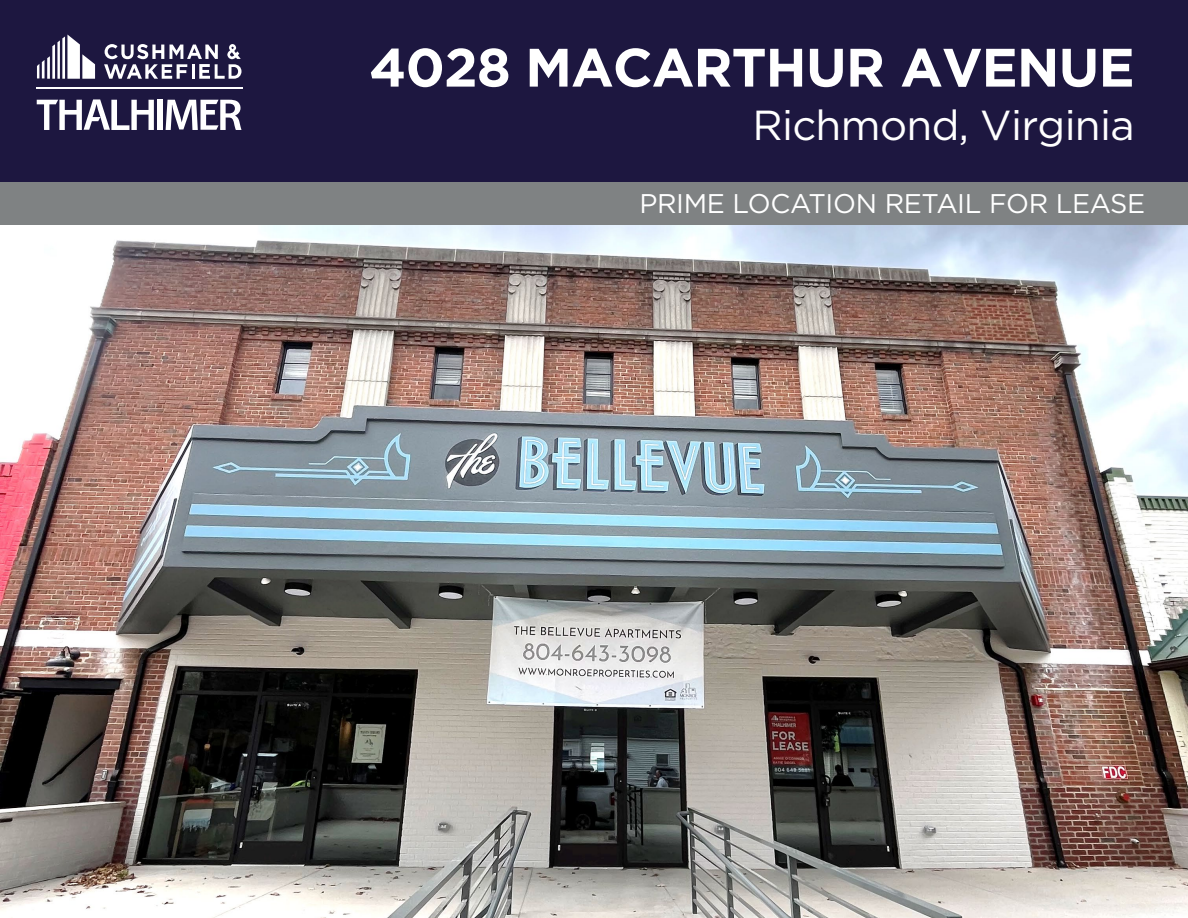
<style>
.page{position:relative;width:1188px;height:918px;background:#fff}
.page>*{position:absolute;margin:0;border:0;box-sizing:border-box;transform-origin:0 0}
.t1{font:700 54px "Gotham";letter-spacing:-.015em;color:#fff}
.t2{font:42px "Gotham";letter-spacing:-.015em;color:#fff}
.t3{font:27px "Gotham";letter-spacing:-.015em;color:#fff}
</style>
<div class="page">
<img style="left:0;top:225px;width:1188px;height:693px">
<div style="left:0;top:181px;width:1188px;height:44px;background:#7f8283"></div>
<div style="left:0;top:0;width:1188px;height:181px;background:#1d1740"></div>
<hr style="left:36px;top:88px;width:206px;height:1px;background:#fff">
<div style="left:157px;top:100px;width:6px;height:30px;background:#fff"></div>
<svg style="left:166px;top:100px;width:76px;height:30px"></svg>
<svg style="left:37px;top:99px;width:117px;height:31px"></svg>
<svg style="left:37px;top:35px;width:58px;height:44px"></svg>
<svg style="left:104px;top:44px;width:138px;height:35px"></svg>
<p class="t1" style="left:369px;top:32px;width:767px">4028 MACARTHUR AVENUE</p>
<p class="t2" style="left:753px;top:98px;width:384px">Richmond, Virginia</p>
<p class="t3" style="left:640px;top:186px;width:507px">PRIME LOCATION RETAIL FOR LEASE</p>
</div>
